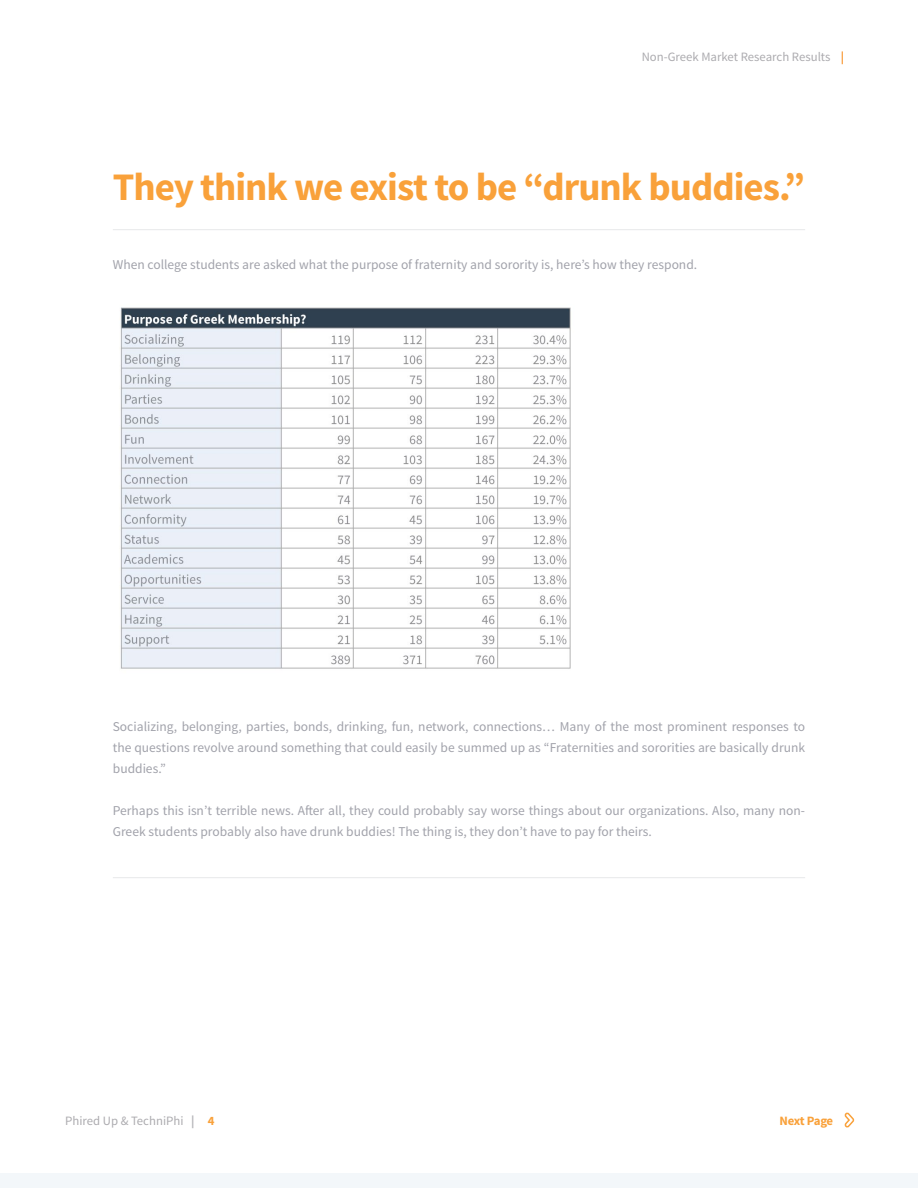
<style>
.page{position:relative;width:918px;height:1188px;background:#fff}
.page>*{position:absolute;margin:0;border:0;box-sizing:border-box;transform-origin:0 0}
.t1{font:700 39px "Source Sans Pro";letter-spacing:-.025em;color:#f9a13a}
.t2{font:13.5px/21px "Source Sans Pro";color:#a1a2aa;text-align:justify}
.t3{font:12.75px "Source Sans Pro";color:#acabaf}
.t4{font:700 12.75px "Source Sans Pro";letter-spacing:-.035em;color:#f9a13a}
.s1{font-weight:700;color:#f89833}
.s2{font-weight:700;color:#b5b4b8}
.s3{font-weight:700;color:#f9a13a}
</style>
<div class="page">
<hr style="left:113px;top:229px;width:692px;height:1px;background:#cfd0d3">
<hr style="left:113px;top:877px;width:692px;height:1px;background:#cfd0d3">
<svg style="left:844px;top:1112px;width:11px;height:16px"></svg>
<div style="left:0;top:1174px;width:918px;height:14px;background:#f3f7fa"></div>
<img style="left:120px;top:307px;width:451px;height:362px">
<p class="t3" style="left:642px;top:49px;width:204px">Non-Greek Market Research Results <span class="s1">|</span></p>
<h1 class="t1" style="left:113px;top:162px;width:694px">They think we exist to be “drunk buddies.”</h1>
<p class="t2" style="left:113px;top:254px;width:586px">When college students are asked what the purpose of fraternity and sorority is, here’s how they respond.</p>
<p class="t2" style="left:113px;top:716px;width:694px">Socializing, belonging, parties, bonds, drinking, fun, network, connections… Many of the most prominent responses to the questions revolve around something that could easily be summed up as “Fraternities and sororities are basically drunk buddies.”</p>
<p class="t2" style="left:113px;top:800px;width:694px">Perhaps this isn’t terrible news. After all, they could probably say worse things about our organizations. Also, many non-<br>Greek students probably also have drunk buddies! The thing is, they don’t have to pay for theirs.</p>
<p class="t3" style="left:65px;top:1113px;width:151px">Phired Up &amp; TechniPhi <span class="s2">|</span> <span class="s3">4</span></p>
<p class="t4" style="left:780px;top:1112px;width:55px">Next Page</p>
</div>
